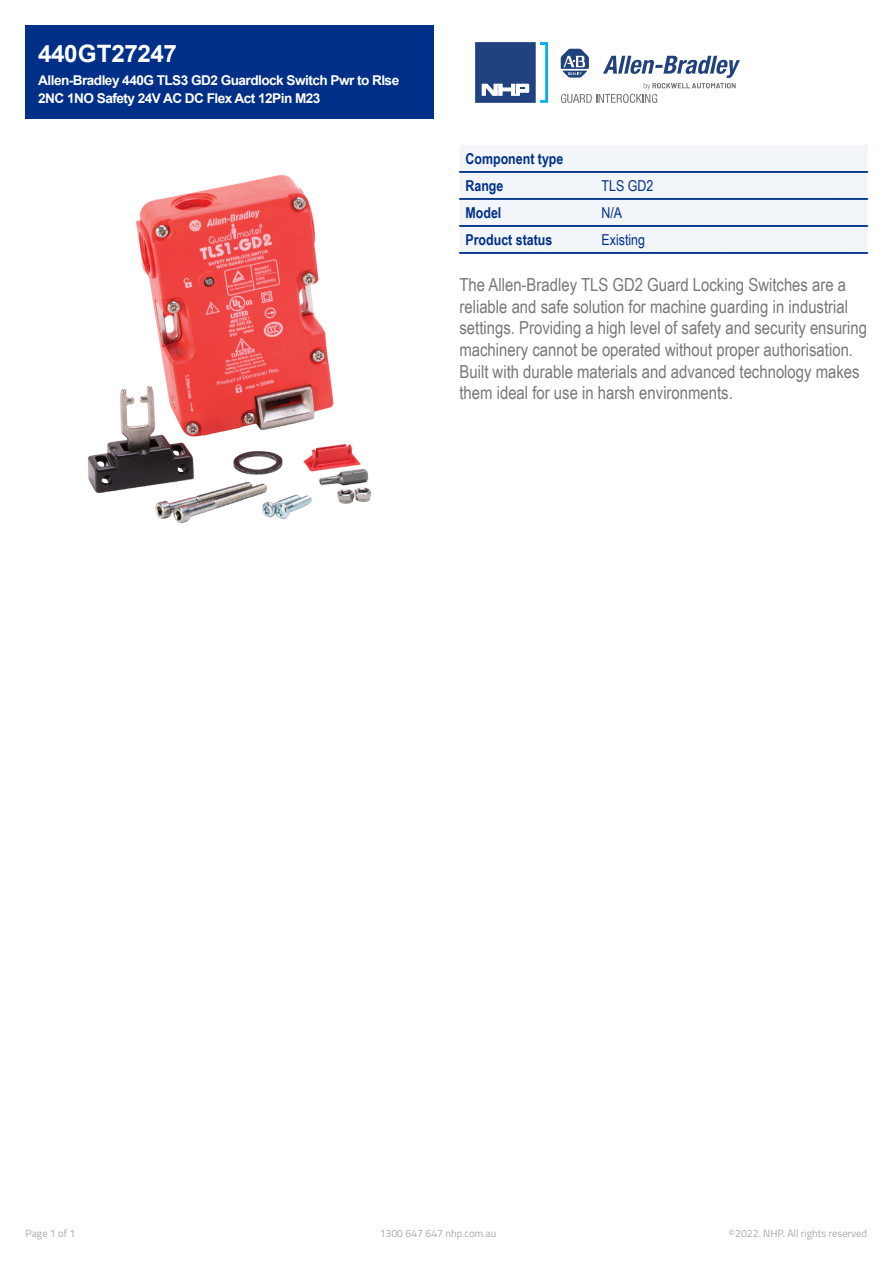
<style>
.page{position:relative;width:893px;height:1263px;background:#fff}
.page>*{position:absolute;margin:0;border:0;box-sizing:border-box;transform-origin:0 0}
.Item_Number{font:700 24px "Arial";letter-spacing:-.02em;color:#fff}
.t1{font:18px/21.6px "Arial Narrow";color:#777876}
.t2{font:700 15px/27px "Arial Narrow";color:#002f87}
.t3{font:15px "Arial Narrow";color:#002f87}
.Display_Name{font:700 13.5px/18px "Arial";letter-spacing:-.04em;color:#fff}
.t4{font:10.5px "Titillium";color:#a7a9ac}
</style>
<div class="page">
<div style="left:26px;top:26px;width:408px;height:93px;background:#002f87"></div>
<svg style="left:475px;top:42px;width:73px;height:61px"></svg>
<svg style="left:561px;top:49px;width:179px;height:54px"></svg>
<img style="left:87px;top:175px;width:285px;height:349px">
<svg style="left:459px;top:145px;width:409px;height:109px"></svg>
<p class="Item_Number" style="left:38px;top:37px;width:140px">440GT27247</p>
<p class="Display_Name" style="left:38px;top:71px;width:362px">Allen-Bradley 440G TLS3 GD2 Guardlock Switch Pwr to Rlse<br>2NC 1NO Safety 24V AC DC Flex Act 12Pin M23</p>
<p class="t2" style="left:465px;top:144px;width:99px">Component type<br>Range</p>
<p class="t3" style="left:602px;top:174px;width:53px">TLS GD2</p>
<p class="t2" style="left:465px;top:198px;width:37px">Model</p>
<p class="t3" style="left:602px;top:201px;width:22px">N/A</p>
<p class="t2" style="left:465px;top:225px;width:88px">Product status</p>
<p class="t3" style="left:602px;top:228px;width:45px">Existing</p>
<p class="t1" style="left:459px;top:273px;width:409px">The Allen-Bradley TLS GD2 Guard Locking Switches are a reliable and safe solution for machine guarding in industrial settings. Providing a high level of safety and security ensuring machinery cannot be operated without proper authorisation.<br>Built with durable materials and advanced technology makes them ideal for use in harsh environments.</p>
<p class="t4" style="left:26px;top:1226px;width:51px">Page 1 of 1</p>
<p class="t4" style="left:380px;top:1226px;width:118px">1300 647 647 nhp.com.au</p>
<p class="t4" style="left:728px;top:1226px;width:140px">©2022. NHP. All rights reserved</p>
</div>
